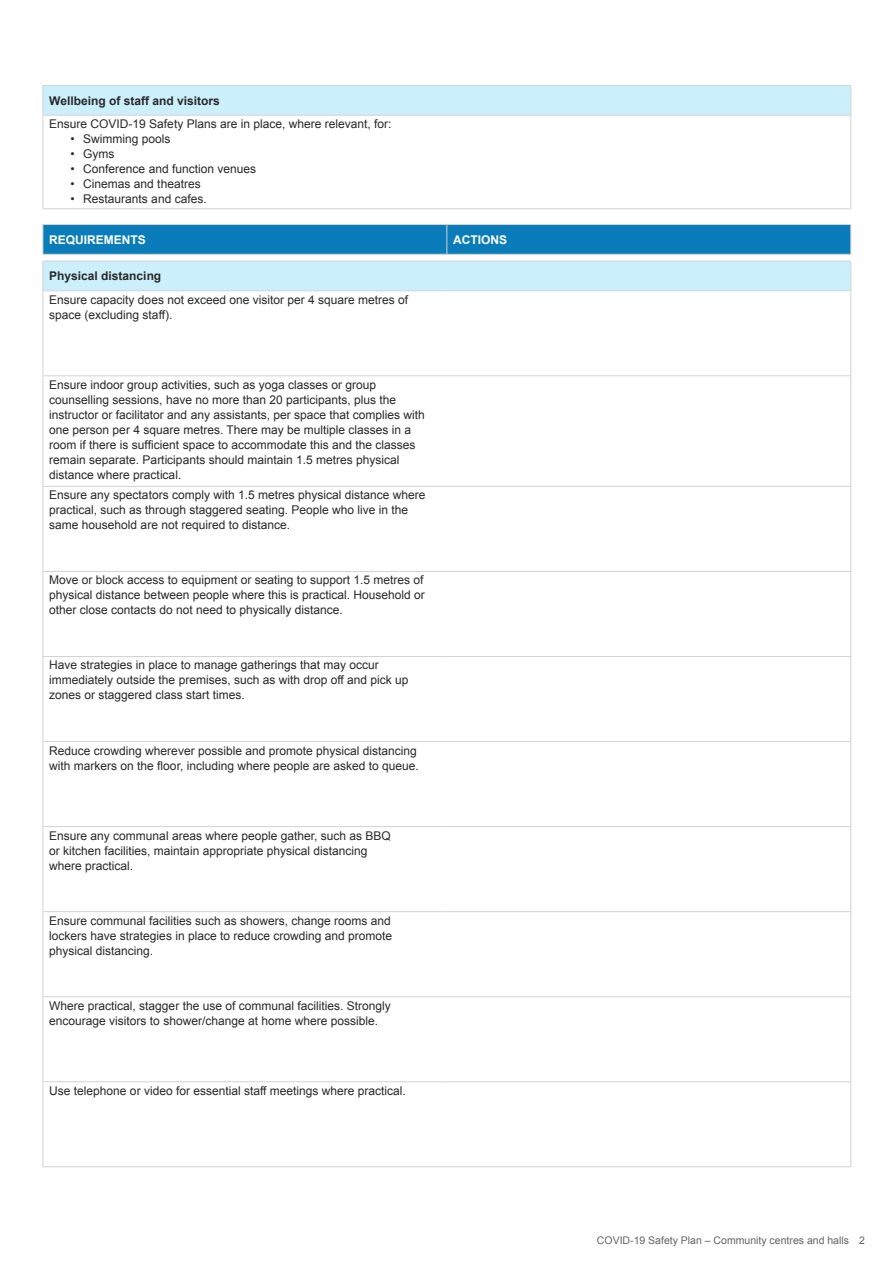
<style>
.page{position:relative;width:893px;height:1263px;background:#fff}
.page>*{position:absolute;margin:0;border:0;box-sizing:border-box;transform-origin:0 0}
.text{font:12px/15px "Arial";color:#292829}
.H4-bold_tables{font:700 12px "Arial";color:#292829}
.Head_5_tables_white{font:700 12px "Arial";color:#fff}
.t1{font:10.5px "Arial";color:#636466}
</style>
<div class="page">
<hr style="left:43px;top:115px;width:404px;height:1px;background:#d1d3d4">
<hr style="left:447px;top:115px;width:404px;height:1px;background:#d1d3d4">
<hr style="left:43px;top:116px;width:1px;height:92px;background:#d1d3d4">
<hr style="left:850px;top:116px;width:1px;height:92px;background:#d1d3d4">
<hr style="left:43px;top:208px;width:404px;height:1px;background:#d1d3d4">
<hr style="left:447px;top:208px;width:404px;height:1px;background:#d1d3d4">
<div style="left:43px;top:85px;width:808px;height:30px;background:#cceffc"></div>
<hr style="left:43px;top:254px;width:404px;height:1px;background:#d1d3d4">
<hr style="left:447px;top:254px;width:404px;height:1px;background:#d1d3d4">
<svg style="left:43px;top:224px;width:808px;height:30px;background:#127fba"></svg>
<hr style="left:850px;top:291px;width:1px;height:84px;background:#d1d3d4">
<hr style="left:447px;top:375px;width:404px;height:1px;background:#d1d3d4">
<hr style="left:850px;top:376px;width:1px;height:110px;background:#d1d3d4">
<hr style="left:447px;top:486px;width:404px;height:1px;background:#d1d3d4">
<hr style="left:850px;top:487px;width:1px;height:84px;background:#d1d3d4">
<hr style="left:447px;top:571px;width:404px;height:1px;background:#d1d3d4">
<hr style="left:850px;top:572px;width:1px;height:84px;background:#d1d3d4">
<hr style="left:447px;top:656px;width:404px;height:1px;background:#d1d3d4">
<hr style="left:850px;top:657px;width:1px;height:84px;background:#d1d3d4">
<hr style="left:447px;top:741px;width:404px;height:1px;background:#d1d3d4">
<hr style="left:850px;top:742px;width:1px;height:84px;background:#d1d3d4">
<hr style="left:447px;top:826px;width:404px;height:1px;background:#d1d3d4">
<hr style="left:850px;top:827px;width:1px;height:84px;background:#d1d3d4">
<hr style="left:447px;top:911px;width:404px;height:1px;background:#d1d3d4">
<hr style="left:850px;top:912px;width:1px;height:84px;background:#d1d3d4">
<hr style="left:447px;top:996px;width:404px;height:1px;background:#d1d3d4">
<hr style="left:850px;top:997px;width:1px;height:84px;background:#d1d3d4">
<hr style="left:447px;top:1081px;width:404px;height:1px;background:#d1d3d4">
<hr style="left:850px;top:1082px;width:1px;height:84px;background:#d1d3d4">
<hr style="left:447px;top:1166px;width:404px;height:1px;background:#d1d3d4">
<div style="left:43px;top:261px;width:808px;height:30px;background:#cceffc"></div>
<hr style="left:43px;top:291px;width:1px;height:84px;background:#d1d3d4">
<hr style="left:43px;top:376px;width:1px;height:110px;background:#d1d3d4">
<hr style="left:43px;top:487px;width:1px;height:84px;background:#d1d3d4">
<hr style="left:43px;top:571px;width:404px;height:1px;background:#d1d3d4">
<hr style="left:43px;top:572px;width:1px;height:84px;background:#d1d3d4">
<hr style="left:43px;top:657px;width:1px;height:84px;background:#d1d3d4">
<hr style="left:43px;top:742px;width:1px;height:84px;background:#d1d3d4">
<hr style="left:43px;top:826px;width:404px;height:1px;background:#d1d3d4">
<hr style="left:43px;top:827px;width:1px;height:84px;background:#d1d3d4">
<hr style="left:43px;top:912px;width:1px;height:84px;background:#d1d3d4">
<hr style="left:43px;top:997px;width:1px;height:84px;background:#d1d3d4">
<hr style="left:43px;top:1082px;width:1px;height:84px;background:#d1d3d4">
<hr style="left:43px;top:375px;width:404px;height:1px;background:#d1d3d4">
<hr style="left:43px;top:486px;width:404px;height:1px;background:#d1d3d4">
<hr style="left:43px;top:656px;width:404px;height:1px;background:#d1d3d4">
<hr style="left:43px;top:741px;width:404px;height:1px;background:#d1d3d4">
<hr style="left:43px;top:911px;width:404px;height:1px;background:#d1d3d4">
<hr style="left:43px;top:996px;width:404px;height:1px;background:#d1d3d4">
<hr style="left:43px;top:1081px;width:404px;height:1px;background:#d1d3d4">
<hr style="left:43px;top:1166px;width:404px;height:1px;background:#d1d3d4">
<h4 class="H4-bold_tables" style="left:49px;top:93px;width:172px">Wellbeing of staff and visitors</h4>
<p class="text" style="left:49px;top:117px;width:344px">Ensure COVID-19 Safety Plans are in place, where relevant, for:</p>
<p class="text" style="left:71px;top:132px;width:102px">• Swimming pools</p>
<p class="text" style="left:71px;top:147px;width:46px">• Gyms</p>
<p class="text" style="left:71px;top:162px;width:187px">• Conference and function venues</p>
<p class="text" style="left:71px;top:177px;width:132px">• Cinemas and theatres</p>
<p class="text" style="left:71px;top:192px;width:138px">• Restaurants and cafes.</p>
<h5 class="Head_5_tables_white" style="left:49px;top:232px;width:98px">REQUIREMENTS</h5>
<h5 class="Head_5_tables_white" style="left:453px;top:232px;width:55px">ACTIONS</h5>
<h4 class="H4-bold_tables" style="left:49px;top:268px;width:114px">Physical distancing</h4>
<p class="text" style="left:49px;top:292px;width:360px">Ensure capacity does not exceed one visitor per 4 square metres of space (excluding staff).</p>
<p class="text" style="left:49px;top:377px;width:377px">Ensure indoor group activities, such as yoga classes or group counselling sessions, have no more than 20 participants, plus the instructor or facilitator and any assistants, per space that complies with one person per 4 square metres. There may be multiple classes in a room if there is sufficient space to accommodate this and the classes remain separate. Participants should maintain 1.5 metres physical distance where practical.</p>
<p class="text" style="left:49px;top:488px;width:378px">Ensure any spectators comply with 1.5 metres physical distance where practical, such as through staggered seating. People who live in the same household are not required to distance.</p>
<p class="text" style="left:49px;top:573px;width:377px;text-align:justify">Move or block access to equipment or seating to support 1.5 metres of physical distance between people where this is practical. Household or other close contacts do not need to physically distance.</p>
<p class="text" style="left:49px;top:658px;width:361px">Have strategies in place to manage gatherings that may occur immediately outside the premises, such as with drop off and pick up zones or staggered class start times.</p>
<p class="text" style="left:49px;top:743px;width:371px">Reduce crowding wherever possible and promote physical distancing with markers on the floor, including where people are asked to queue.</p>
<p class="text" style="left:49px;top:828px;width:343px">Ensure any communal areas where people gather, such as BBQ or kitchen facilities, maintain appropriate physical distancing where practical.</p>
<p class="text" style="left:49px;top:913px;width:344px;text-align:justify">Ensure communal facilities such as showers, change rooms and lockers have strategies in place to reduce crowding and promote physical distancing.</p>
<p class="text" style="left:49px;top:998px;width:343px">Where practical, stagger the use of communal facilities. Strongly encourage visitors to shower/change at home where possible.</p>
<p class="text" style="left:49px;top:1083px;width:358px">Use telephone or video for essential staff meetings where practical.</p>
<p class="t1" style="left:597px;top:1234px;width:270px">COVID-19 Safety Plan – Community centres and halls 2</p>
</div>
